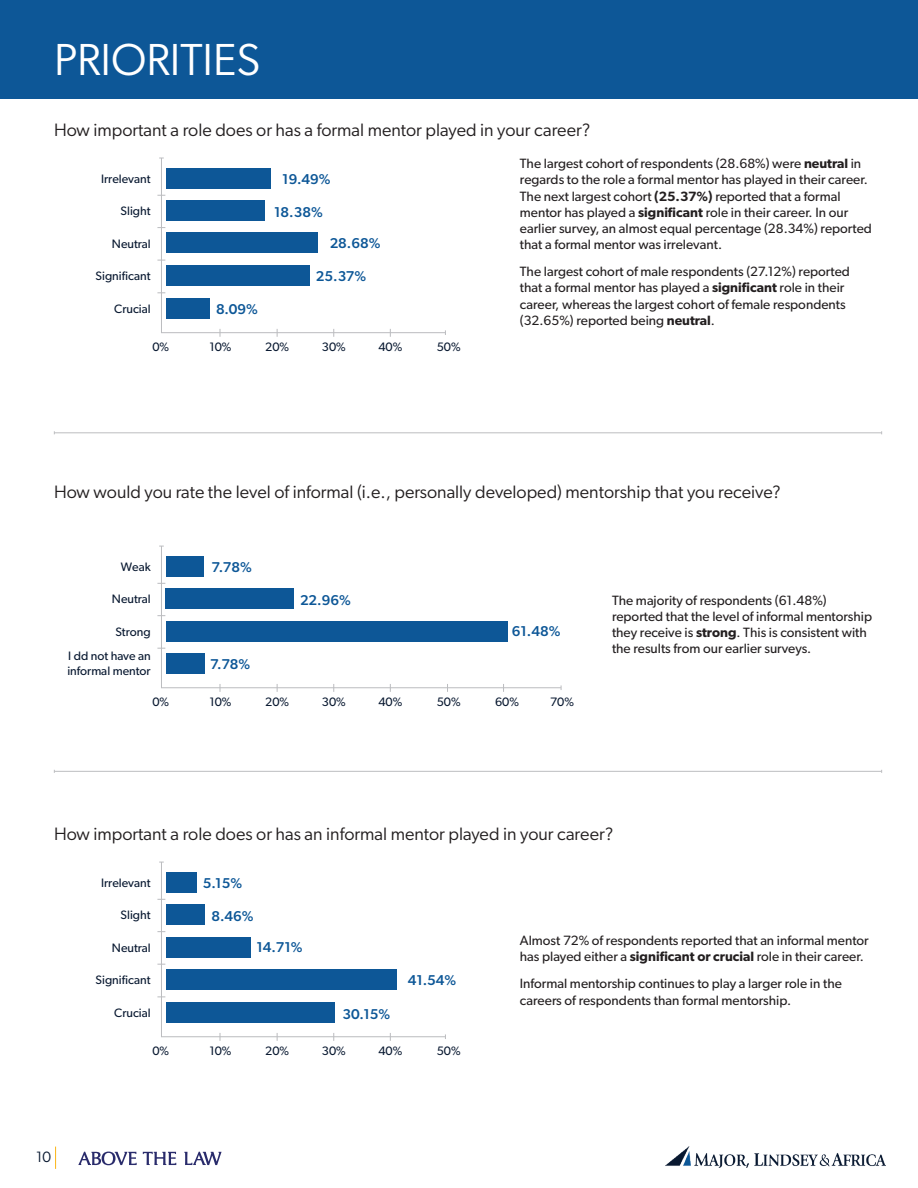
<style>
.page{position:relative;width:918px;height:1188px;background:#fff}
.page>*{position:absolute;margin:0;border:0;box-sizing:border-box;transform-origin:0 0}
.t1{font:45px "Gibson";color:#fff}
.t2{font:18px "Gibson";color:#231f20}
.t3{font:15px "Gibson";color:#081830}
.t4{font:500 14.25px "Gibson";color:#0d5797}
.t5{font:13.5px/16.2px "Gibson";color:#231f20}
.t6{font:12.3px/24.5px "Gibson";color:#081830;text-align:right}
.s1{font-weight:600}
</style>
<div class="page">
<img style="left:666px;top:1147px;width:220px;height:20px">
<svg style="left:55px;top:1147px;width:1px;height:22px"></svg>
<svg style="left:78px;top:1152px;width:144px;height:13px"></svg>
<div style="left:0;top:0;width:918px;height:99px;background:#0d5797"></div>
<hr style="left:54px;top:432px;width:828px;height:1px;background:#bcbdc0">
<hr style="left:54px;top:771px;width:828px;height:1px;background:#bcbdc0">
<svg style="left:160px;top:157px;width:285px;height:177px"></svg>
<svg style="left:219px;top:329px;width:2px;height:8px"></svg>
<div style="left:166px;top:168px;width:105px;height:21px;background:#0d5797"></div>
<div style="left:166px;top:200px;width:99px;height:21px;background:#0d5797"></div>
<div style="left:166px;top:232px;width:152px;height:21px;background:#0d5797"></div>
<div style="left:166px;top:265px;width:143px;height:21px;background:#0d5797"></div>
<div style="left:166px;top:298px;width:44px;height:21px;background:#0d5797"></div>
<svg style="left:160px;top:861px;width:285px;height:177px"></svg>
<svg style="left:219px;top:1033px;width:2px;height:8px"></svg>
<div style="left:166px;top:872px;width:30px;height:21px;background:#0d5797"></div>
<div style="left:166px;top:904px;width:38px;height:21px;background:#0d5797"></div>
<div style="left:166px;top:937px;width:84px;height:21px;background:#0d5797"></div>
<div style="left:166px;top:969px;width:231px;height:21px;background:#0d5797"></div>
<div style="left:166px;top:1002px;width:169px;height:21px;background:#0d5797"></div>
<svg style="left:160px;top:545px;width:401px;height:144px"></svg>
<svg style="left:219px;top:684px;width:2px;height:8px"></svg>
<div style="left:166px;top:556px;width:37px;height:21px;background:#0d5797"></div>
<div style="left:166px;top:588px;width:128px;height:21px;background:#0d5797"></div>
<div style="left:166px;top:621px;width:342px;height:21px;background:#0d5797"></div>
<div style="left:166px;top:653px;width:38px;height:21px;background:#0d5797"></div>
<h1 class="t1" style="left:54px;top:32px;width:208px">PRIORITIES</h1>
<h2 class="t2" style="left:54px;top:119px;width:538px">How important a role does or has a formal mentor played in your career?</h2>
<p class="t5" style="left:520px;top:155px;width:354px">The largest cohort of respondents (28.68%) were <span class="s1">neutral</span> in regards to the role a formal mentor has played in their career.<br>The next largest cohort <span class="s1">(25.37%)</span> reported that a formal mentor has played a <span class="s1">significant</span> role in their career. In our earlier survey, an almost equal percentage (28.34%) reported that a formal mentor was irrelevant.</p>
<p class="t5" style="left:520px;top:263px;width:332px">The largest cohort of male respondents (27.12%) reported that a formal mentor has played a <span class="s1">significant</span> role in their career, whereas the largest cohort of female respondents (32.65%) reported being <span class="s1">neutral</span>.</p>
<p class="t6" style="left:152px;top:334px;width:18px">0%</p>
<p class="t6" style="left:209px;top:334px;width:24px">10%</p>
<p class="t6" style="left:265px;top:334px;width:25px">20%</p>
<p class="t6" style="left:322px;top:334px;width:25px">30%</p>
<p class="t6" style="left:378px;top:334px;width:25px">40%</p>
<p class="t6" style="left:437px;top:334px;width:25px">50%</p>
<p class="t4" style="left:282px;top:170px;width:50px">19.49%</p>
<p class="t6" style="left:101px;top:166px;width:51px">Irrelevant</p>
<p class="t6" style="left:121px;top:199px;width:32px">Slight</p>
<p class="t6" style="left:112px;top:231px;width:40px">Neutral</p>
<p class="t6" style="left:96px;top:264px;width:57px">Significant</p>
<p class="t6" style="left:114px;top:297px;width:38px">Crucial</p>
<p class="t4" style="left:216px;top:301px;width:43px">8.09%</p>
<p class="t4" style="left:274px;top:203px;width:50px">18.38%</p>
<p class="t4" style="left:330px;top:234px;width:52px">28.68%</p>
<p class="t4" style="left:316px;top:267px;width:52px">25.37%</p>
<h2 class="t2" style="left:54px;top:480px;width:728px">How would you rate the level of informal (i.e., personally developed) mentorship that you receive?</h2>
<p class="t6" style="left:121px;top:554px;width:31px">Weak</p>
<p class="t6" style="left:112px;top:587px;width:40px">Neutral</p>
<p class="t6" style="left:68px;top:619px;width:84px">Strong<br>I dd not have an</p>
<p class="t6" style="left:67px;top:658px;width:85px">informal mentor</p>
<p class="t4" style="left:211px;top:558px;width:42px">7.78%</p>
<p class="t4" style="left:210px;top:655px;width:42px">7.78%</p>
<p class="t4" style="left:300px;top:591px;width:52px">22.96%</p>
<p class="t6" style="left:152px;top:689px;width:18px">0%</p>
<p class="t6" style="left:209px;top:689px;width:24px">10%</p>
<p class="t6" style="left:265px;top:689px;width:25px">20%</p>
<p class="t6" style="left:322px;top:689px;width:25px">30%</p>
<p class="t6" style="left:378px;top:689px;width:25px">40%</p>
<p class="t6" style="left:437px;top:689px;width:25px">50%</p>
<p class="t4" style="left:512px;top:622px;width:50px">61.48%</p>
<p class="t6" style="left:495px;top:689px;width:25px">60%</p>
<p class="t6" style="left:550px;top:689px;width:25px">70%</p>
<p class="t5" style="left:612px;top:592px;width:262px">The majority of respondents (61.48%) reported that the level of informal mentorship they receive is <span class="s1">strong</span>. This is consistent with the results from our earlier surveys.</p>
<h2 class="t2" style="left:54px;top:823px;width:561px">How important a role does or has an informal mentor played in your career?</h2>
<p class="t3" style="left:36px;top:1148px;width:16px">10</p>
<p class="t4" style="left:203px;top:874px;width:41px">5.15%</p>
<p class="t6" style="left:101px;top:870px;width:51px">Irrelevant</p>
<p class="t6" style="left:121px;top:903px;width:32px">Slight</p>
<p class="t6" style="left:112px;top:935px;width:40px">Neutral</p>
<p class="t6" style="left:96px;top:968px;width:57px">Significant</p>
<p class="t6" style="left:114px;top:1001px;width:38px">Crucial</p>
<p class="t4" style="left:343px;top:1005px;width:49px">30.15%</p>
<p class="t4" style="left:212px;top:907px;width:44px">8.46%</p>
<p class="t4" style="left:256px;top:938px;width:48px">14.71%</p>
<p class="t4" style="left:408px;top:971px;width:50px">41.54%</p>
<p class="t6" style="left:152px;top:1038px;width:18px">0%</p>
<p class="t6" style="left:209px;top:1038px;width:24px">10%</p>
<p class="t6" style="left:265px;top:1038px;width:25px">20%</p>
<p class="t6" style="left:322px;top:1038px;width:25px">30%</p>
<p class="t6" style="left:378px;top:1038px;width:25px">40%</p>
<p class="t6" style="left:437px;top:1038px;width:25px">50%</p>
<p class="t5" style="left:520px;top:932px;width:350px">Almost 72% of respondents reported that an informal mentor has played either a <span class="s1">significant or crucial</span> role in their career.</p>
<p class="t5" style="left:520px;top:975px;width:324px">Informal mentorship continues to play a larger role in the careers of respondents than formal mentorship.</p>
</div>
